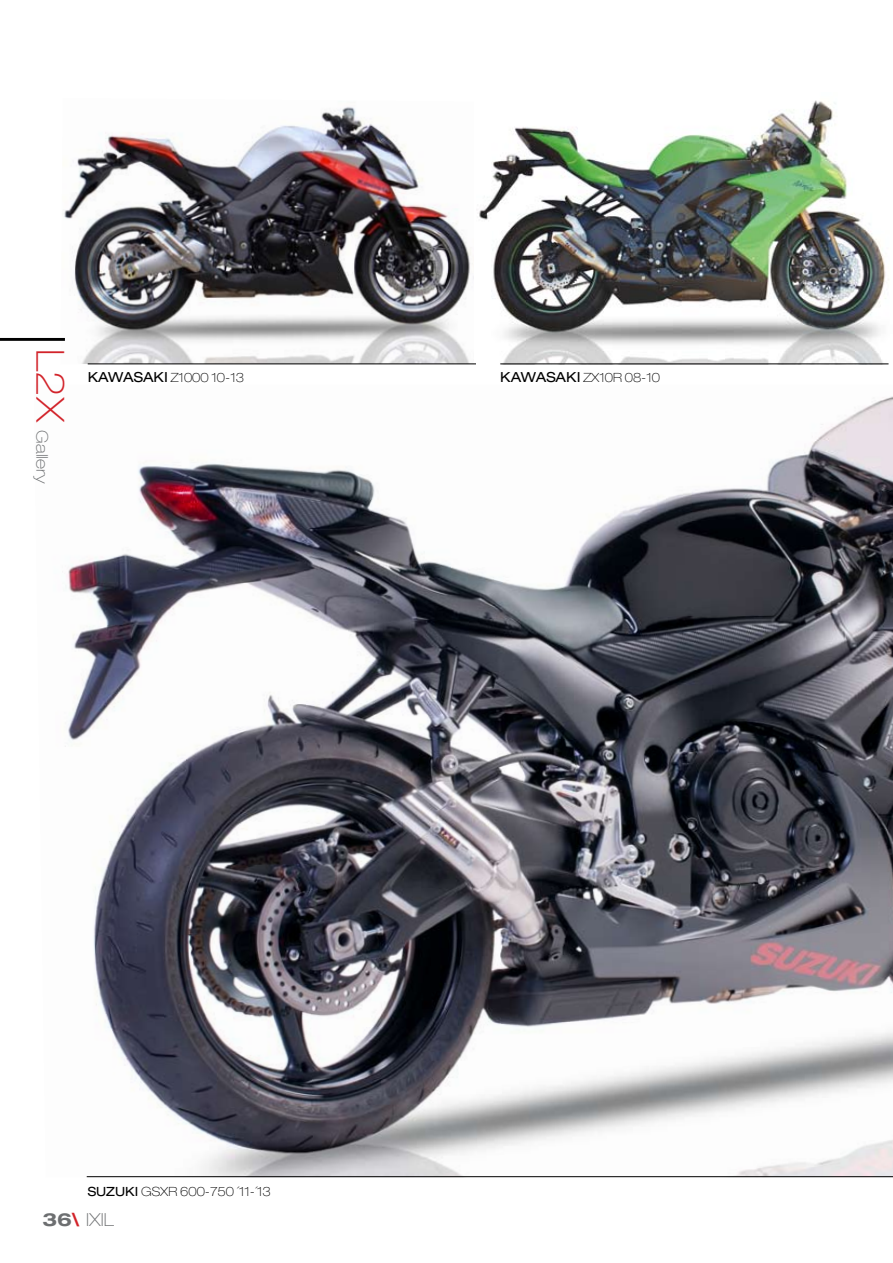
<style>
.page{position:relative;width:893px;height:1263px;background:#fff}
.page>*{position:absolute;margin:0;border:0;box-sizing:border-box;transform-origin:0 0}
.t1{font:100 expanded 38.85px "Helvetica Neue LT Pro";color:#d2232a}
.t2{font:100 expanded 18px "Helvetica Neue LT Pro";color:#6d6f71}
.t3{font:100 expanded 16.2px "Helvetica Neue LT Pro";color:#6d6f71}
.t4{font:100 expanded 12.75px "Helvetica Neue LT Pro";color:#000}
.s1{font-weight:400;font-size:13.95px}
.s2{font-weight:400}
.s3{font-weight:700}
.s4{font-weight:700;color:#d2232a}
</style>
<div class="page">
<img style="left:65px;top:396px;width:828px;height:781px">
<img style="left:61px;top:107px;width:413px;height:257px">
<img style="left:479px;top:100px;width:410px;height:264px">
<hr style="left:88px;top:364px;width:388px;height:1px;background:#000">
<hr style="left:500px;top:364px;width:388px;height:1px;background:#000">
<hr style="left:87px;top:1176px;width:806px;height:1px;background:#000">
<hr style="left:0;top:338px;width:65px;height:3px;background:#000">
<h1 class="t1" style="left:73px;top:349px;width:75px;rotate:90deg">L2X</h1>
<p class="t3" style="left:52px;top:430px;width:54px;rotate:90deg">Gallery</p>
<p class="t4" style="left:88px;top:370px;width:158px"><span class="s1">KAWASAKI</span> Z1000 10-13</p>
<p class="t4" style="left:500px;top:370px;width:161px"><span class="s1">KAWASAKI</span> ZX10R 08-10</p>
<p class="t4" style="left:88px;top:1183px;width:185px"><span class="s2">SUZUKI</span> GSXR 600-750 ´11-´13</p>
<h2 class="t2" style="left:43px;top:1209px;width:73px"><span class="s3">36</span><span class="s4">\</span> IXIL</h2>
</div>
